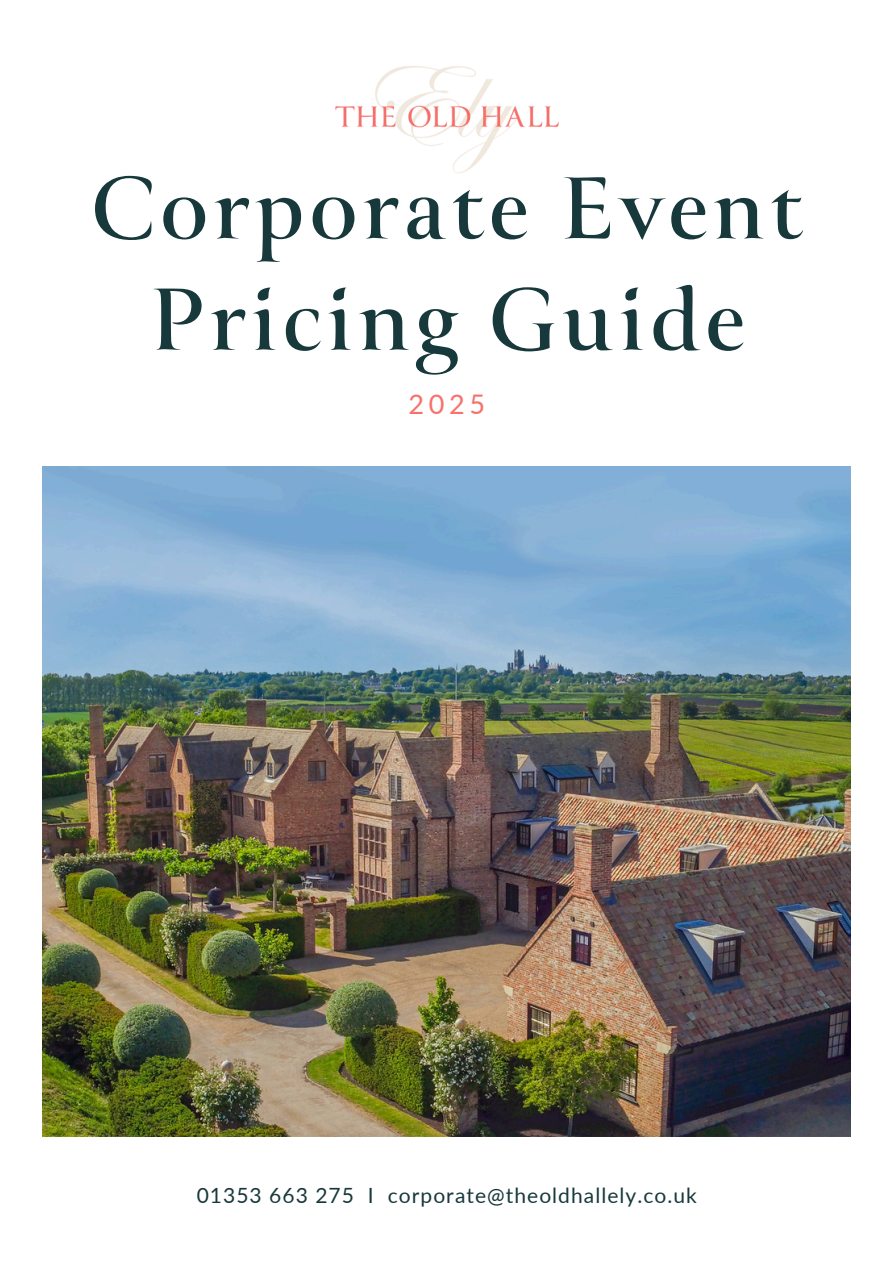
<style>
.page{position:relative;width:894px;height:1264px;background:#fff}
.page>*{position:absolute;margin:0;border:0;box-sizing:border-box;transform-origin:0 0}
.t1{font:700 97.05px/111.3px "Canto Pen";letter-spacing:.05em;color:#18393c;text-align:center}
.t2{font:27px "Lato";color:#f8716b}
.t3{font:21px "Lato";letter-spacing:.05em;color:#18393c}
</style>
<div class="page">
<img style="left:43px;top:466px;width:807px;height:670px">
<img style="left:335px;top:66px;width:224px;height:107px">
<p class="t1" style="left:91px;top:155px;width:712px">Corporate Event<br>Pricing Guide</p>
<h1 class="t2" style="left:408px;top:387px;width:78px">2025</h1>
<h2 class="t3" style="left:197px;top:1181px;width:501px">01353 663 275 I corporate@theoldhallely.co.uk</h2>
</div>
